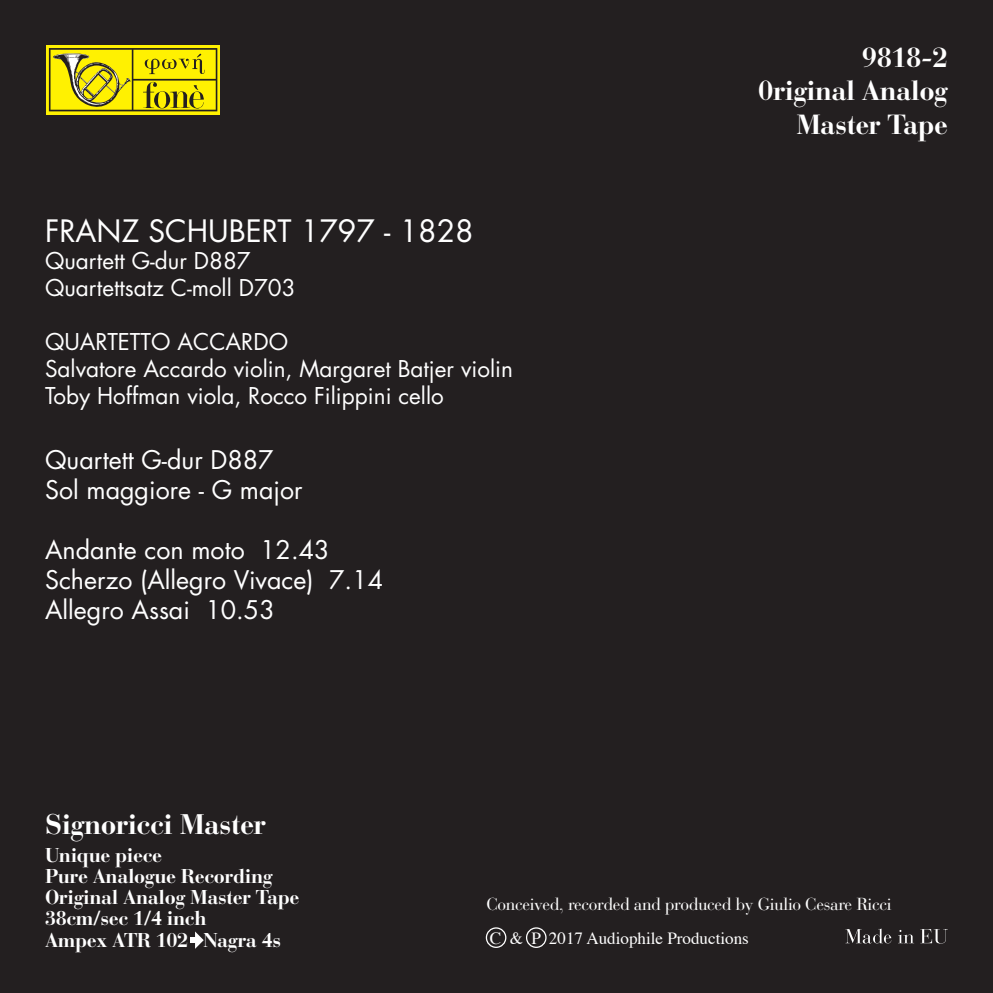
<style>
.page{position:relative;width:993px;height:993px;background:#fff}
.page>*{position:absolute;margin:0;border:0;box-sizing:border-box;transform-origin:0 0}
.t1{font:30px "Futura";color:#fff}
.t2{font:700 28.12px "Bauer Bodoni";letter-spacing:-.02em;color:#fff}
.t3{font:700 27.5px "Bauer Bodoni";letter-spacing:-.02em;color:#fff}
.t4{font:25px "Futura";color:#fff}
.t5{font:22.5px "Futura";color:#fff}
.t6{font:700 19.88px "Bauer Bodoni";letter-spacing:-.02em;color:#fff}
.t7{font:17.25px "Bauer Bodoni";letter-spacing:-.02em;color:#fff}
.t8{font:17px "Times";color:#fff}
</style>
<div class="page">
<div style="left:0;top:0;width:992px;height:992px;background:#231f20"></div>
<svg style="left:845px;top:928px;width:102px;height:15px"></svg>
<div style="left:485px;top:927px;width:21px;height:20px;border:1px solid #fff;border-radius:50%"></div>
<div style="left:525px;top:927px;width:21px;height:20px;border:1px solid #fff;border-radius:50%"></div>
<svg style="left:190px;top:931px;width:14px;height:17px"></svg>
<svg style="left:46px;top:45px;width:174px;height:69px"></svg>
<svg style="left:49px;top:48px;width:168px;height:63px"></svg>
<p class="t1" style="left:45px;top:210px;width:430px">FRANZ SCHUBERT 1797 - 1828</p>
<p class="t5" style="left:45px;top:245px;width:207px">Quartett G-dur D887</p>
<p class="t5" style="left:45px;top:272px;width:252px">Quartettsatz C-moll D703</p>
<p class="t5" style="left:45px;top:326px;width:244px">QUARTETTO ACCARDO</p>
<p class="t5" style="left:45px;top:353px;width:469px">Salvatore Accardo violin, Margaret Batjer violin</p>
<p class="t5" style="left:45px;top:380px;width:400px">Toby Hoffman viola, Rocco Filippini cello</p>
<p class="t4" style="left:45px;top:442px;width:230px">Quartett G-dur D887</p>
<p class="t4" style="left:45px;top:472px;width:259px">Sol maggiore - G major</p>
<p class="t4" style="left:45px;top:532px;width:286px">Andante con moto 12.43</p>
<p class="t4" style="left:45px;top:562px;width:339px">Scherzo (Allegro Vivace) 7.14</p>
<p class="t4" style="left:45px;top:592px;width:231px">Allegro Assai 10.53</p>
<p class="t3" style="left:861px;top:40px;width:87px">9818-2</p>
<p class="t3" style="left:758px;top:74px;width:191px">0riginal Analog</p>
<p class="t3" style="left:796px;top:108px;width:153px">Master Tape</p>
<p class="t2" style="left:45px;top:807px;width:222px">Signoricci Master</p>
<p class="t6" style="left:45px;top:842px;width:119px">Unique piece</p>
<p class="t6" style="left:45px;top:863px;width:229px">Pure Analogue Recording</p>
<p class="t6" style="left:45px;top:884px;width:256px">Original Analog Master Tape</p>
<p class="t6" style="left:45px;top:906px;width:163px">38cm/sec 1/4 inch</p>
<p class="t6" style="left:45px;top:927px;width:237px">Ampex ATR 102 Nagra 4s</p>
<p class="t7" style="left:486px;top:893px;width:406px">Conceived, recorded and produced by Giulio Cesare Ricci</p>
<p class="t8" style="left:489px;top:921px;width:260px">C &amp; P 2017 Audiophile Productions</p>
</div>
